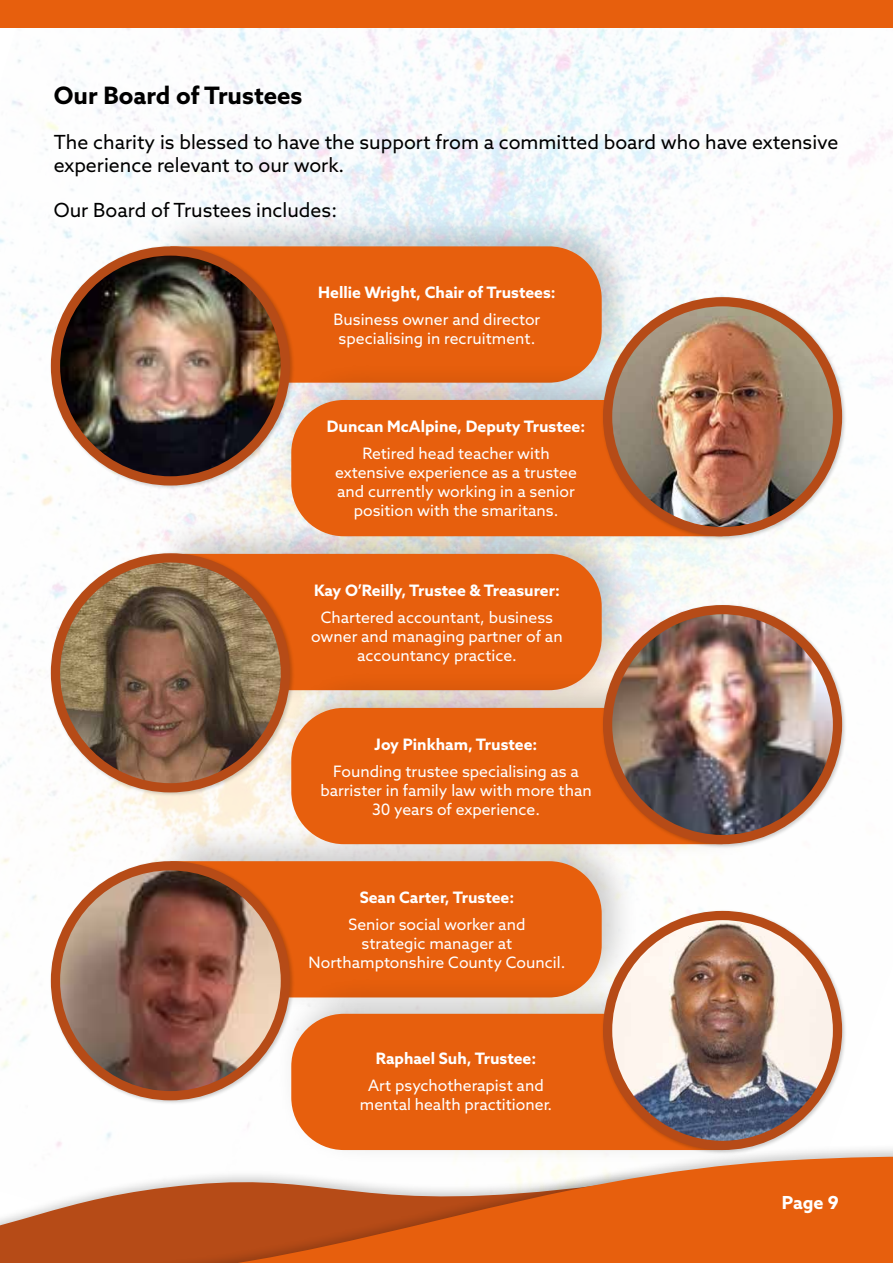
<style>
.page{position:relative;width:893px;height:1263px;background:#fff}
.page>*{position:absolute;margin:0;border:0;box-sizing:border-box;transform-origin:0 0}
.t1{font:700 24px "Azo Sans";color:#000}
.t2{font:19.5px/23.4px "Azo Sans";color:#000}
.t3{font:700 18px "Azo Sans";color:#fff}
.t4{font:15.75px/18.9px "Azo Sans";color:#fff;text-align:center}
.t5{font:700 15.75px "Azo Sans";color:#fff}
</style>
<div class="page">
<img style="left:0;top:28px;width:893px;height:1115px">
<div style="left:0;top:0;width:893px;height:28px;background:#e75f0d"></div>
<div style="left:155px;top:208px;width:485px;height:190px;background:#000;opacity:.2"></div>
<div style="left:295px;top:246px;width:307px;height:116px;background:#e75f0d"></div>
<div style="left:155px;top:516px;width:485px;height:190px;background:#000;opacity:.2"></div>
<div style="left:295px;top:554px;width:307px;height:116px;background:#e75f0d"></div>
<div style="left:155px;top:823px;width:485px;height:190px;background:#000;opacity:.2"></div>
<div style="left:295px;top:861px;width:307px;height:115px;background:#e75f0d"></div>
<div style="left:49px;top:244px;width:246px;height:247px;background:#000;opacity:.2"></div>
<img style="left:60px;top:251px;width:221px;height:230px">
<div style="left:51px;top:246px;width:239px;height:239px;border:9px solid #b64b17;border-radius:50%"></div>
<div style="left:49px;top:551px;width:246px;height:247px;background:#000;opacity:.2"></div>
<img style="left:55px;top:560px;width:230px;height:227px">
<div style="left:51px;top:553px;width:239px;height:239px;border:9px solid #b64b17;border-radius:50%"></div>
<div style="left:49px;top:859px;width:246px;height:246px;background:#000;opacity:.2"></div>
<img style="left:60px;top:868px;width:221px;height:228px">
<div style="left:51px;top:861px;width:239px;height:239px;border:9px solid #b64b17;border-radius:50%"></div>
<div style="left:276px;top:362px;width:485px;height:190px;background:#000;opacity:.2"></div>
<div style="left:291px;top:400px;width:310px;height:136px;background:#e75f0d"></div>
<div style="left:276px;top:670px;width:485px;height:189px;background:#000;opacity:.2"></div>
<div style="left:291px;top:708px;width:310px;height:136px;background:#e75f0d"></div>
<div style="left:276px;top:976px;width:485px;height:189px;background:#000;opacity:.2"></div>
<div style="left:291px;top:1014px;width:310px;height:129px;background:#e75f0d"></div>
<div style="left:601px;top:295px;width:246px;height:246px;background:#000;opacity:.2"></div>
<img style="left:608px;top:302px;width:225px;height:230px">
<div style="left:603px;top:297px;width:239px;height:239px;border:9px solid #b64b17;border-radius:50%"></div>
<div style="left:601px;top:603px;width:246px;height:246px;background:#000;opacity:.2"></div>
<img style="left:608px;top:611px;width:229px;height:228px">
<div style="left:603px;top:605px;width:239px;height:239px;border:9px solid #b64b17;border-radius:50%"></div>
<div style="left:601px;top:909px;width:246px;height:246px;background:#000;opacity:.2"></div>
<img style="left:608px;top:916px;width:229px;height:227px">
<div style="left:603px;top:911px;width:239px;height:239px;border:9px solid #b64b17;border-radius:50%"></div>
<div style="left:0;top:1143px;width:893px;height:120px;background:#000;opacity:.2"></div>
<svg style="left:0;top:1146px;width:893px;height:117px"></svg>
<h1 class="t1" style="left:54px;top:79px;width:250px">Our Board of Trustees</h1>
<p class="t2" style="left:54px;top:130px;width:786px">The charity is blessed to have the support from a committed board who have extensive experience relevant to our work.</p>
<p class="t2" style="left:54px;top:198px;width:285px">Our Board of Trustees includes:</p>
<p class="t5" style="left:318px;top:282px;width:239px">Hellie Wright, Chair of Trustees:</p>
<p class="t4" style="left:334px;top:310px;width:208px">Business owner and director specialising in recruitment.</p>
<p class="t5" style="left:327px;top:416px;width:260px">Duncan McAlpine, Deputy Trustee:</p>
<p class="t4" style="left:335px;top:444px;width:243px">Retired head teacher with extensive experience as a trustee and currently working in a senior position with the smaritans.</p>
<p class="t5" style="left:314px;top:580px;width:247px">Kay O’Reilly, Trustee &amp; Treasurer:</p>
<p class="t4" style="left:311px;top:607px;width:253px">Chartered accountant, business owner and managing partner of an accountancy practice.</p>
<p class="t5" style="left:375px;top:734px;width:164px">Joy Pinkham, Trustee:</p>
<p class="t4" style="left:320px;top:761px;width:273px">Founding trustee specialising as a barrister in family law with more than<br>30 years of experience.</p>
<p class="t5" style="left:360px;top:887px;width:156px">Sean Carter, Trustee:</p>
<p class="t4" style="left:309px;top:915px;width:258px">Senior social worker and<br>strategic manager at<br>Northamptonshire County Council.</p>
<p class="t5" style="left:376px;top:1048px;width:162px">Raphael Suh, Trustee:</p>
<p class="t4" style="left:360px;top:1076px;width:194px">Art psychotherapist and mental health practitioner.</p>
<p class="t3" style="left:782px;top:1190px;width:59px">Page 9</p>
</div>
